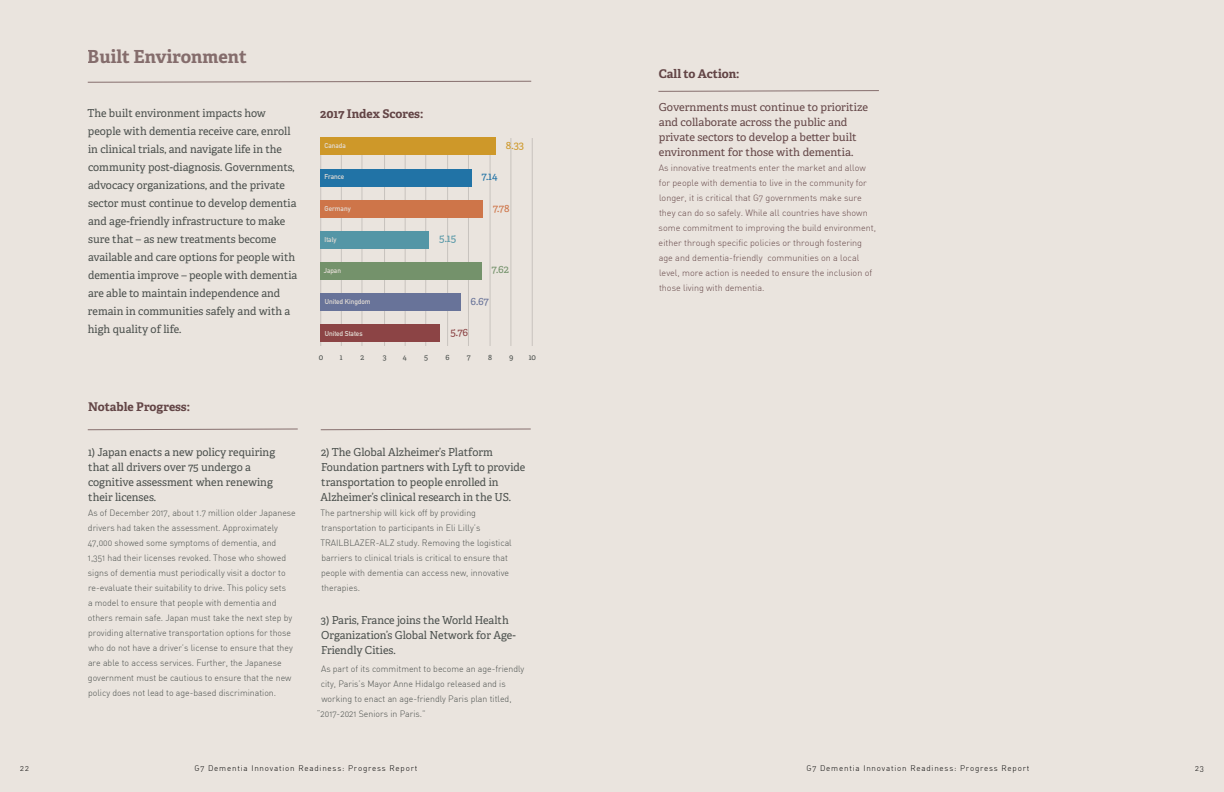
<style>
.page{position:relative;width:1224px;height:792px;background:#fff}
.page>*{position:absolute;margin:0;border:0;box-sizing:border-box;transform-origin:0 0}
.t1{font:700 18px "Adelle PE";color:#634546}
.t2{font:700 12px "Adelle PE";letter-spacing:-.005em;color:#634546}
.t3{font:11px/18px "Adelle PE";color:#4a4f4c}
.t4{font:11px/15px "Adelle PE";color:#634546}
.t5{font:11px "Adelle PE";color:#ce9829}
.t6{font:11px "Adelle PE";color:#2173a6}
.t7{font:11px "Adelle PE";color:#ce7549}
.t8{font:11px "Adelle PE";color:#8c4445}
.t9{font:11px "Adelle PE";color:#5496a6}
.t10{font:11px "Adelle PE";color:#74926b}
.t11{font:11px "Adelle PE";color:#687399}
.t12{font:300 9px/15px "DIN Alternate";color:#4a4f4c}
.t13{font:300 9px/15px "DIN Alternate";color:#634546}
.t14{font:300 8px "DIN Alternate";letter-spacing:.1em;color:#000}
.t15{font:8px "Adelle PE";color:#4a4f4c}
.t16{font:700 7px "DIN Alternate";color:#e3dcd4}
</style>
<div class="page">
<div style="left:612px;top:0;width:612px;height:792px;background:#eae4de"></div>
<div style="left:0;top:0;width:612px;height:792px;background:#eae4de"></div>
<svg style="left:87px;top:81px;width:445px;height:2px"></svg>
<svg style="left:87px;top:428px;width:211px;height:2px"></svg>
<svg style="left:320px;top:428px;width:211px;height:2px"></svg>
<svg style="left:658px;top:90px;width:221px;height:2px"></svg>
<hr style="left:532px;top:138px;width:1px;height:208px;background:#000">
<hr style="left:511px;top:138px;width:1px;height:208px;background:#000">
<hr style="left:490px;top:138px;width:1px;height:208px;background:#000">
<hr style="left:468px;top:138px;width:1px;height:208px;background:#000">
<hr style="left:447px;top:138px;width:1px;height:208px;background:#000">
<hr style="left:426px;top:138px;width:1px;height:208px;background:#000">
<hr style="left:405px;top:138px;width:1px;height:208px;background:#000">
<hr style="left:384px;top:138px;width:1px;height:208px;background:#000">
<hr style="left:362px;top:138px;width:1px;height:208px;background:#000">
<hr style="left:341px;top:138px;width:1px;height:208px;background:#000">
<hr style="left:320px;top:138px;width:1px;height:208px;background:#000">
<div style="left:320px;top:200px;width:163px;height:17px;background:#ce7549"></div>
<div style="left:320px;top:231px;width:109px;height:17px;background:#5496a6"></div>
<div style="left:320px;top:263px;width:162px;height:17px;background:#74926b"></div>
<div style="left:320px;top:294px;width:141px;height:17px;background:#687399"></div>
<div style="left:320px;top:325px;width:120px;height:17px;background:#8c4445"></div>
<div style="left:320px;top:169px;width:152px;height:17px;background:#2173a6"></div>
<div style="left:320px;top:138px;width:176px;height:17px;background:#ce9829"></div>
<h1 class="t1" style="left:88px;top:43px;width:161px">Built Environment</h1>
<p class="t3" style="left:87px;top:104px;width:212px">The built environment impacts how people with dementia receive care, enroll in clinical trials, and navigate life in the community post-diagnosis. Governments, advocacy organizations, and the private sector must continue to develop dementia and age-friendly infrastructure to make sure that – as new treatments become available and care options for people with dementia improve – people with dementia are able to maintain independence and remain in communities safely and with a high quality of life.</p>
<h2 class="t2" style="left:320px;top:105px;width:105px">2017 Index Scores:</h2>
<p class="t15" style="left:319px;top:351px;width:6px">0</p>
<p class="t15" style="left:340px;top:351px;width:4px">1</p>
<p class="t15" style="left:361px;top:351px;width:5px">2</p>
<p class="t15" style="left:383px;top:351px;width:5px">3</p>
<p class="t15" style="left:403px;top:351px;width:6px">4</p>
<p class="t15" style="left:424px;top:351px;width:5px">5</p>
<p class="t15" style="left:445px;top:351px;width:6px">6</p>
<p class="t15" style="left:467px;top:351px;width:5px">7</p>
<p class="t15" style="left:488px;top:351px;width:5px">8</p>
<p class="t15" style="left:509px;top:351px;width:6px">9</p>
<p class="t15" style="left:529px;top:351px;width:9px">10</p>
<p class="t5" style="left:506px;top:137px;width:20px">8.33</p>
<p class="t16" style="left:325px;top:141px;width:23px">Canada</p>
<p class="t6" style="left:482px;top:169px;width:18px">7.14</p>
<p class="t7" style="left:493px;top:200px;width:18px">7.78</p>
<p class="t16" style="left:325px;top:172px;width:21px">France</p>
<p class="t16" style="left:325px;top:204px;width:28px">Germany</p>
<p class="t9" style="left:439px;top:230px;width:19px">5.15</p>
<p class="t16" style="left:325px;top:234px;width:13px">Italy</p>
<p class="t10" style="left:492px;top:261px;width:19px">7.62</p>
<p class="t16" style="left:324px;top:266px;width:19px">Japan</p>
<p class="t11" style="left:470px;top:293px;width:20px">6.67</p>
<p class="t16" style="left:325px;top:297px;width:47px">United Kingdom</p>
<p class="t8" style="left:450px;top:324px;width:19px">5.76</p>
<p class="t16" style="left:325px;top:329px;width:39px">United States</p>
<h2 class="t2" style="left:88px;top:398px;width:103px">Notable Progress:</h2>
<p class="t3" style="left:88px;top:444px;width:189px;line-height:15px">1) Japan enacts a new policy requiring that all drivers over 75 undergo a cognitive assessment when renewing their licenses.</p>
<p class="t12" style="left:88px;top:505px;width:210px">As of December 2017, about 1.7 million older Japanese drivers had taken the assessment. Approximately 47,000 showed some symptoms of dementia, and<br>1,351 had their licenses revoked. Those who showed signs of dementia must periodically visit a doctor to re-evaluate their suitability to drive. This policy sets<br>a model to ensure that people with dementia and others remain safe. Japan must take the next step by providing alternative transportation options for those who do not have a driver’s license to ensure that they are able to access services. Further, the Japanese government must be cautious to ensure that the new policy does not lead to age-based discrimination.</p>
<p class="t3" style="left:321px;top:444px;width:206px;line-height:15px">2) The Global Alzheimer’s Platform Foundation partners with Lyft to provide transportation to people enrolled in Alzheimer’s clinical research in the US.</p>
<p class="t12" style="left:320px;top:505px;width:193px">The partnership will kick off by providing transportation to participants in Eli Lilly’s TRAILBLAZER-ALZ study. Removing the logistical barriers to clinical trials is critical to ensure that people with dementia can access new, innovative therapies.</p>
<p class="t3" style="left:321px;top:612px;width:196px;line-height:15px">3) Paris, France joins the World Health<br>Organization’s Global Network for Age-<br>Friendly Cities.</p>
<p class="t12" style="left:321px;top:661px;width:205px">As part of its commitment to become an age-friendly</p>
<p class="t12" style="left:321px;top:676px;width:186px">city, Paris’s Mayor Anne Hidalgo released and is</p>
<p class="t12" style="left:321px;top:691px;width:192px">working to enact an age-friendly Paris plan titled,</p>
<p class="t12" style="left:317px;top:706px;width:110px">“2017-2021 Seniors in Paris.”</p>
<h2 class="t2" style="left:659px;top:65px;width:82px">Call to Action:</h2>
<p class="t4" style="left:659px;top:99px;width:211px">Governments must continue to prioritize and collaborate across the public and private sectors to develop a better built environment for those with dementia.</p>
<p class="t13" style="left:659px;top:160px;width:219px">As innovative treatments enter the market and allow for people with dementia to live in the community for longer, it is critical that G7 governments make sure they can do so safely. While all countries have shown some commitment to improving the build environment, either through specific policies or through fostering age and dementia-friendly communities on a local level, more action is needed to ensure the inclusion of those living with dementia.</p>
<p class="t14" style="left:20px;top:763px;width:10px">22</p>
<p class="t14" style="left:195px;top:763px;width:224px">G7 Dementia Innovation Readiness: Progress Report</p>
<p class="t14" style="left:807px;top:763px;width:224px">G7 Dementia Innovation Readiness: Progress Report</p>
<p class="t14" style="left:1195px;top:763px;width:10px">23</p>
</div>
